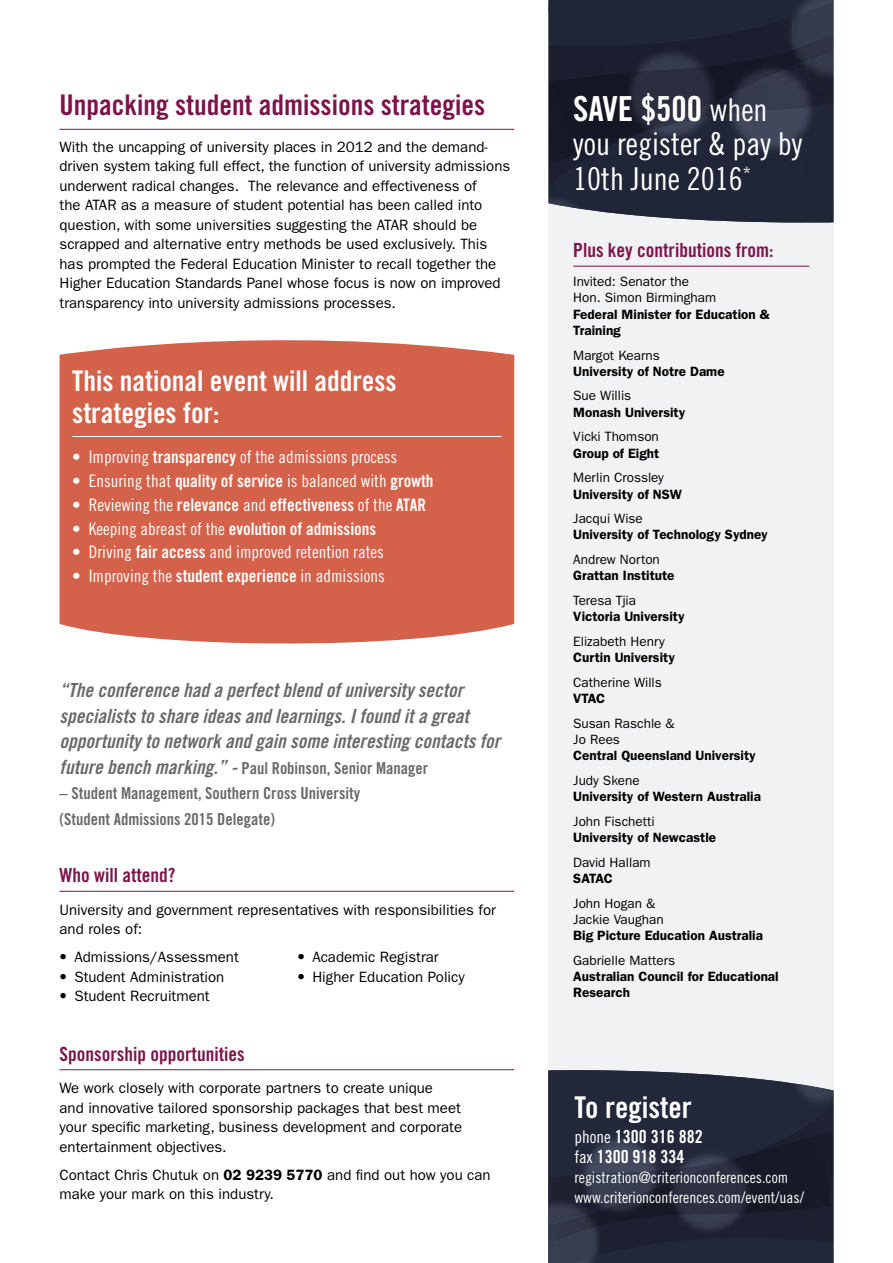
<style>
.page{position:relative;width:893px;height:1263px;background:#fff}
.page>*{position:absolute;margin:0;border:0;box-sizing:border-box;transform-origin:0 0}
.t1{font:34.5px "Trade Gothic Bold Cond Twenty";color:#fff}
.t2{font:31.5px/34.8px "Trade Gothic Cond Eighteen";color:#fff}
.t3{font:30px "Trade Gothic Bold Cond Twenty";color:#fff}
.t4{font:28.5px/31.5px "Trade Gothic Bold Cond Twenty";color:#fff}
.t5{font:28.5px "Trade Gothic Bold Cond Twenty";color:#7c1449}
.t6{font:19.5px/25.5px "Trade Gothic Bold Cond Twenty Obl";color:#686a68}
.t7{font:19.5px "Trade Gothic Bold Cond Twenty";color:#7c1449}
.t8{font:18px/20.2px "Trade Gothic Bold Cond Twenty";color:#fff}
.t9{font:17.25px "Trade Gothic Cond Eighteen";color:#fff}
.t10{font:17.25px "Trade Gothic Bold Cond Twenty";color:#fff}
.t11{font:16.5px/25.5px "Trade Gothic Bold Cond Twenty";color:#686a68}
.t12{font:15.75px/20.2px "Trade Gothic Cond Eighteen";color:#fff}
.t13{font:15px/19.5px "Franklin Gothic";color:#000}
.t14{font:600 13.5px/16.2px "Franklin Gothic";color:#000}
.t15{font:13.5px/16.2px "Franklin Gothic";color:#000}
.s1{font-family:"Trade Gothic Bold Cond Twenty"}
.s2{font-family:"Trade Gothic Cond Eighteen"}
.s3{font-family:"Trade Gothic Bold Cond Twenty Obl";font-size:19.5px}
.s4{font-weight:600}
.s5{font-family:"Trade Gothic Cond Eighteen";font-size:31.5px}
.s6{font-family:"Trade Gothic Cond Eighteen";font-size:17.25px}
</style>
<div class="page">
<div style="left:60px;top:340px;width:454px;height:304px;background:#d4614a"></div>
<div style="left:548px;top:201px;width:285px;height:977px;background:#f1f2f3"></div>
<div style="left:802px;top:111px;width:31px;height:112px;background:#202637"></div>
<img style="left:558px;top:111px;width:244px;height:112px">
<svg style="left:549px;top:198px;width:9px;height:7px"></svg>
<img style="left:549px;top:187px;width:9px;height:11px">
<div style="left:551px;top:0;width:282px;height:17px;background:#202637"></div>
<img style="left:549px;top:0;width:2px;height:17px">
<img style="left:549px;top:17px;width:242px;height:65px">
<img style="left:791px;top:2px;width:42px;height:32px">
<img style="left:549px;top:162px;width:16px;height:25px">
<img style="left:696px;top:109px;width:15px;height:36px">
<img style="left:564px;top:162px;width:49px;height:12px">
<img style="left:760px;top:109px;width:73px;height:2px">
<img style="left:709px;top:109px;width:51px;height:7px">
<img style="left:549px;top:82px;width:5px;height:82px">
<img style="left:550px;top:68px;width:146px;height:94px">
<img style="left:694px;top:34px;width:139px;height:75px">
<img style="left:548px;top:1070px;width:48px;height:103px">
<img style="left:596px;top:1070px;width:220px;height:103px">
<img style="left:816px;top:1087px;width:17px;height:16px">
<div style="left:596px;top:1256px;width:220px;height:7px;background:#222839"></div>
<img style="left:816px;top:1256px;width:17px;height:7px">
<img style="left:596px;top:1208px;width:237px;height:48px">
<img style="left:548px;top:1240px;width:48px;height:23px">
<img style="left:808px;top:1103px;width:25px;height:32px">
<img style="left:674px;top:1148px;width:12px;height:28px">
<img style="left:764px;top:1124px;width:45px;height:11px">
<img style="left:548px;top:1173px;width:81px;height:51px">
<img style="left:629px;top:1170px;width:45px;height:6px">
<img style="left:818px;top:1131px;width:15px;height:77px">
<img style="left:686px;top:1135px;width:132px;height:79px">
<img style="left:555px;top:1176px;width:132px;height:64px">
<img style="left:548px;top:1224px;width:7px;height:20px">
<hr style="left:573px;top:266px;width:236px;height:1px;background:#7c1449">
<hr style="left:72px;top:436px;width:429px;height:1px;background:#fff">
<hr style="left:60px;top:129px;width:454px;height:1px;background:#7c1449">
<hr style="left:60px;top:891px;width:454px;height:1px;background:#7c1449">
<hr style="left:60px;top:1069px;width:454px;height:1px;background:#7c1449">
<h3 class="t5" style="left:60px;top:88px;width:427px">Unpacking student admissions strategies</h3>
<p class="t13" style="left:60px;top:137px;width:452px">With the uncapping of university places in 2012 and the demand&shy;driven system taking full effect, the function of university admissions underwent radical changes. The relevance and effectiveness of<br>the ATAR as a measure of student potential has been called into question, with some universities suggesting the ATAR should be scrapped and alternative entry methods be used exclusively. This has prompted the Federal Education Minister to recall together the Higher Education Standards Panel whose focus is now on improved transparency into university admissions processes.</p>
<h3 class="t4" style="left:72px;top:365px;width:326px">This national event will address strategies for:</h3>
<p class="t9" style="left:72px;top:447px;width:326px">• Improving <span class="s1">transparency</span> of the admissions process</p>
<p class="t9" style="left:72px;top:471px;width:363px">• Ensuring that <span class="s1">quality of service</span> is balanced with <span class="s1">growth</span></p>
<p class="t10" style="left:72px;top:494px;width:355px"><span class="s2">• Reviewing the</span> relevance <span class="s2">and</span> effectiveness <span class="s2">of the</span> ATAR</p>
<p class="t10" style="left:72px;top:518px;width:305px"><span class="s2">• Keeping abreast of the</span> evolution of admissions</p>
<p class="t9" style="left:72px;top:542px;width:313px">• Driving <span class="s1">fair access</span> and improved retention rates</p>
<p class="t9" style="left:72px;top:566px;width:314px">• Improving the <span class="s1">student experience</span> in admissions</p>
<h3 class="t6" style="left:60px;top:677px;width:442px">“The conference had a perfect blend of university sector specialists to share ideas and learnings. I found it a great opportunity to network and gain some interesting contacts for</h3>
<p class="t11" style="left:60px;top:755px;width:370px"><span class="s3">future bench marking.” -</span> Paul Robinson, Senior Manager</p>
<p class="t11" style="left:60px;top:781px;width:302px">– Student Management, Southern Cross University (Student Admissions 2015 Delegate)</p>
<h3 class="t7" style="left:60px;top:864px;width:117px">Who will attend?</h3>
<p class="t13" style="left:60px;top:900px;width:438px">University and government representatives with responsibilities for and roles of:</p>
<p class="t13" style="left:60px;top:947px;width:181px"><span class="s2">•</span> Admissions/Assessment</p>
<p class="t13" style="left:60px;top:967px;width:166px"><span class="s2">•</span> Student Administration</p>
<p class="t13" style="left:60px;top:986px;width:152px"><span class="s2">•</span> Student Recruitment</p>
<p class="t13" style="left:297px;top:947px;width:143px"><span class="s2">•</span> Academic Registrar</p>
<p class="t13" style="left:297px;top:967px;width:169px"><span class="s2">•</span> Higher Education Policy</p>
<h3 class="t7" style="left:60px;top:1042px;width:187px">Sponsorship opportunities</h3>
<p class="t13" style="left:60px;top:1078px;width:404px">We work closely with corporate partners to create unique<br>and innovative tailored sponsorship packages that best meet your specific marketing, business development and corporate entertainment objectives.</p>
<p class="t13" style="left:60px;top:1165px;width:433px">Contact Chris Chutuk on <span class="s4">02 9239 5770</span> and find out how you can make your mark on this industry.</p>
<h1 class="t1" style="left:573px;top:87px;width:196px">SAVE $500 <span class="s5">when</span></h1>
<h2 class="t2" style="left:573px;top:126px;width:231px">you register &amp; pay by<br>10th June 2016<sup>*</sup></h2>
<h3 class="t7" style="left:573px;top:238px;width:202px">Plus key contributions from:</h3>
<p class="t15" style="left:573px;top:274px;width:145px">Invited: Senator the<br>Hon. Simon Birmingham</p>
<p class="t14" style="left:573px;top:306px;width:198px">Federal Minister for Education &amp;<br>Training</p>
<p class="t15" style="left:573px;top:347px;width:88px">Margot Kearns</p>
<p class="t14" style="left:573px;top:363px;width:153px">University of Notre Dame</p>
<p class="t15" style="left:573px;top:388px;width:60px">Sue Willis</p>
<p class="t14" style="left:573px;top:404px;width:113px">Monash University</p>
<p class="t15" style="left:573px;top:429px;width:87px">Vicki Thomson</p>
<p class="t14" style="left:573px;top:445px;width:88px">Group of Eight</p>
<p class="t15" style="left:573px;top:470px;width:92px">Merlin Crossley</p>
<p class="t14" style="left:573px;top:486px;width:110px">University of NSW</p>
<p class="t15" style="left:573px;top:511px;width:71px">Jacqui Wise</p>
<p class="t14" style="left:573px;top:527px;width:196px">University of Technology Sydney</p>
<p class="t15" style="left:573px;top:551px;width:88px">Andrew Norton</p>
<p class="t14" style="left:573px;top:568px;width:103px">Grattan Institute</p>
<p class="t15" style="left:573px;top:592px;width:64px">Teresa Tjia</p>
<p class="t14" style="left:573px;top:608px;width:113px">Victoria University</p>
<p class="t15" style="left:573px;top:633px;width:93px">Elizabeth Henry</p>
<p class="t14" style="left:573px;top:649px;width:103px">Curtin University</p>
<p class="t15" style="left:573px;top:674px;width:90px">Catherine Wills</p>
<p class="t14" style="left:573px;top:690px;width:33px">VTAC</p>
<p class="t15" style="left:573px;top:715px;width:103px">Susan Raschle &amp;<br>Jo Rees</p>
<p class="t14" style="left:573px;top:747px;width:184px">Central Queensland University</p>
<p class="t15" style="left:573px;top:772px;width:68px">Judy Skene</p>
<p class="t14" style="left:573px;top:788px;width:189px">University of Western Australia</p>
<p class="t15" style="left:573px;top:813px;width:83px">John Fischetti</p>
<p class="t14" style="left:573px;top:829px;width:144px">University of Newcastle</p>
<p class="t15" style="left:573px;top:854px;width:79px">David Hallam</p>
<p class="t14" style="left:573px;top:870px;width:41px">SATAC</p>
<p class="t15" style="left:573px;top:895px;width:92px">John Hogan &amp;<br>Jackie Vaughan</p>
<p class="t14" style="left:573px;top:927px;width:191px">Big Picture Education Australia</p>
<p class="t15" style="left:573px;top:952px;width:103px">Gabrielle Matters</p>
<p class="t14" style="left:573px;top:968px;width:207px">Australian Council for Educational<br>Research</p>
<h3 class="t3" style="left:574px;top:1089px;width:119px">To register</h3>
<p class="t8" style="left:574px;top:1126px;width:130px"><span class="s6">phone</span> 1300 316 882 <span class="s6">fax</span> 1300 918 334</p>
<p class="t12" style="left:574px;top:1167px;width:231px">registration@criterionconferences.com www.criterionconferences.com/event/uas/</p>
</div>
